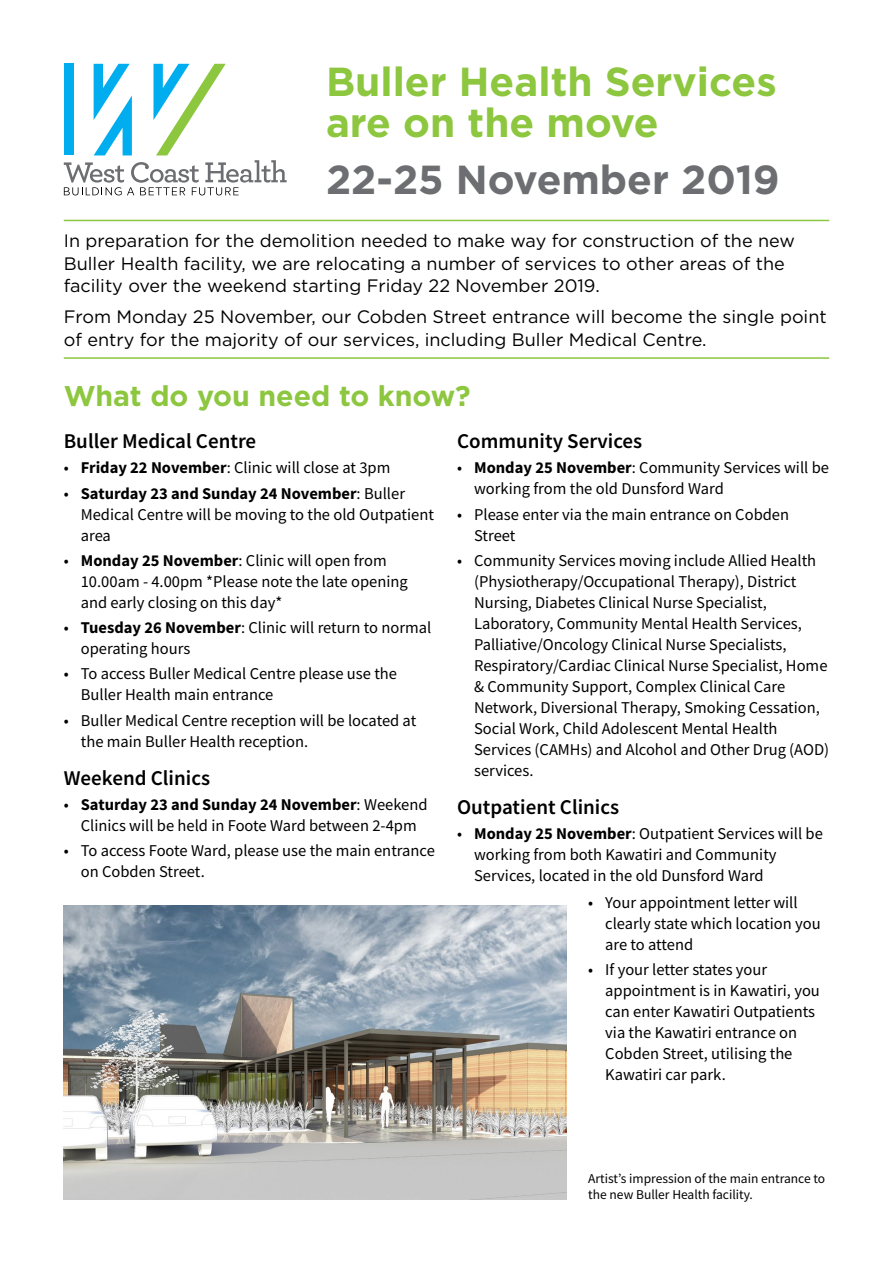
<style>
.page{position:relative;width:893px;height:1263px;background:#fff}
.page>*{position:absolute;margin:0;border:0;box-sizing:border-box;transform-origin:0 0}
.t1{font:700 40.5px/40.5px "Gotham";color:#8dc63f}
.t2{font:700 40.5px "Gotham";color:#6d6e71}
.t3{font:700 28.5px "Gotham";color:#8dc63f}
.t4{font:600 21px "Source Sans Pro";color:#000}
.t5{font:18px/22.5px "Gotham";color:#000}
.t6{font:16.5px/21px "Source Sans Pro";color:#000}
.t7{font:13.5px/16.5px "Source Sans Pro";color:#000}
.s1{font-weight:700}
</style>
<div class="page">
<svg style="left:64px;top:64px;width:223px;height:131px"></svg>
<img style="left:64px;top:905px;width:503px;height:294px">
<hr style="left:64px;top:220px;width:765px;height:1px;background:#8dc63f">
<hr style="left:64px;top:357px;width:765px;height:2px;background:#8dc63f">
<h1 class="t1" style="left:326px;top:61px;width:452px">Buller Health Services are on the move</h1>
<h1 class="t2" style="left:326px;top:153px;width:455px">22-25 November 2019</h1>
<p class="t5" style="left:64px;top:229px;width:733px">In preparation for the demolition needed to make way for construction of the new<br>Buller Health facility, we are relocating a number of services to other areas of the facility over the weekend starting Friday 22 November 2019.</p>
<p class="t5" style="left:64px;top:305px;width:764px">From Monday 25 November, our Cobden Street entrance will become the single point of entry for the majority of our services, including Buller Medical Centre.</p>
<h2 class="t3" style="left:64px;top:377px;width:408px">What do you need to know?</h2>
<p class="t4" style="left:64px;top:427px;width:194px">Buller Medical Centre</p>
<p class="t6" style="left:64px;top:457px;width:328px">• <span class="s1">Friday 22 November</span>: Clinic will close at 3pm</p>
<p class="t6" style="left:81px;top:482px;width:355px;text-indent:-17px">• <span class="s1">Saturday 23 and Sunday 24 November</span>: Buller<br>Medical Centre will be moving to the old Outpatient area</p>
<p class="t6" style="left:81px;top:550px;width:328px;text-indent:-17px">• <span class="s1">Monday 25 November</span>: Clinic will open from<br>10.00am - 4.00pm *Please note the late opening and early closing on this day*</p>
<p class="t6" style="left:81px;top:617px;width:352px;text-indent:-17px">• <span class="s1">Tuesday 26 November</span>: Clinic will return to normal operating hours</p>
<p class="t6" style="left:81px;top:663px;width:318px;text-indent:-17px">• To access Buller Medical Centre please use the<br>Buller Health main entrance</p>
<p class="t6" style="left:81px;top:709px;width:337px;text-indent:-17px">• Buller Medical Centre reception will be located at the main Buller Health reception.</p>
<p class="t4" style="left:64px;top:764px;width:148px">Weekend Clinics</p>
<p class="t6" style="left:64px;top:794px;width:365px;text-align:center">• <span class="s1">Saturday 23 and Sunday 24 November</span>: Weekend<br>Clinics will be held in Foote Ward between 2-4pm</p>
<p class="t6" style="left:81px;top:840px;width:356px;text-indent:-17px">• To access Foote Ward, please use the main entrance on Cobden Street.</p>
<p class="t4" style="left:457px;top:427px;width:187px">Community Services</p>
<p class="t6" style="left:474px;top:457px;width:356px;text-indent:-17px">• <span class="s1">Monday 25 November</span>: Community Services will be working from the old Dunsford Ward</p>
<p class="t6" style="left:474px;top:503px;width:317px;text-indent:-17px">• Please enter via the main entrance on Cobden<br>Street</p>
<p class="t6" style="left:474px;top:550px;width:357px;text-indent:-17px">• Community Services moving include Allied Health (Physiotherapy/Occupational Therapy), District Nursing, Diabetes Clinical Nurse Specialist, Laboratory, Community Mental Health Services, Palliative/Oncology Clinical Nurse Specialists, Respiratory/Cardiac Clinical Nurse Specialist, Home &amp; Community Support, Complex Clinical Care Network, Diversional Therapy, Smoking Cessation, Social Work, Child Adolescent Mental Health Services (CAMHs) and Alcohol and Other Drug (AOD) services.</p>
<p class="t4" style="left:457px;top:793px;width:164px">Outpatient Clinics</p>
<p class="t6" style="left:474px;top:823px;width:350px;text-indent:-17px">• <span class="s1">Monday 25 November</span>: Outpatient Services will be working from both Kawatiri and Community<br>Services, located in the old Dunsford Ward</p>
<p class="t6" style="left:605px;top:892px;width:217px;text-indent:-17px">• Your appointment letter will clearly state which location you are to attend</p>
<p class="t6" style="left:605px;top:959px;width:216px;text-indent:-17px">• If your letter states your appointment is in Kawatiri, you can enter Kawatiri Outpatients via the Kawatiri entrance on<br>Cobden Street, utilising the<br>Kawatiri car park.</p>
<p class="t7" style="left:588px;top:1170px;width:239px">Artist’s impression of the main entrance to the new Buller Health facility.</p>
</div>
